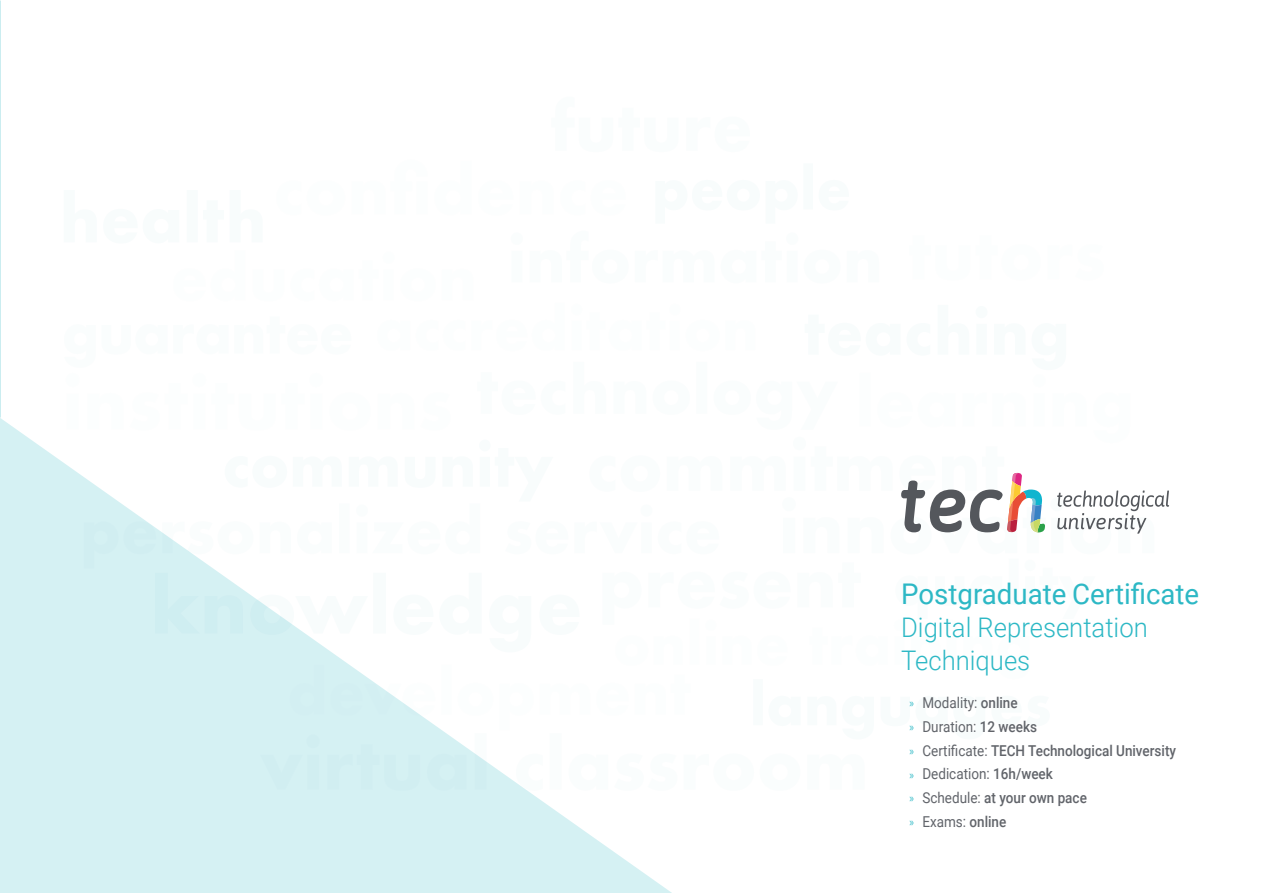
<style>
.page{position:relative;width:1263px;height:893px;background:#fff}
.page>*{position:absolute;margin:0;border:0;box-sizing:border-box;transform-origin:0 0}
.t1{font:28.5px "Roboto";color:#2db8c5}
.t2{font:300 27px/33px "Roboto";color:#2db8c5;scale:.95 1}
.t3{font:500 15px/23.7px "Roboto";color:#61646a;scale:.9 1}
.s1{font-family:"Myriad Pro";font-weight:400;font-size:12px;color:#2db8c5}
.s2{font-weight:400}
</style>
<div class="page">
<svg style="left:0;top:418px;width:672px;height:475px;background:#d8f2f4"></svg>
<svg style="left:64px;top:418px;width:1105px;height:373px"></svg>
<h1 class="t1" style="left:901px;top:574px;width:300px">Postgraduate Certificate</h1>
<h2 class="t2" style="left:901px;top:610px;width:261px">Digital Representation<br>Techniques</h2>
<p class="t3" style="left:910px;top:690px;width:297px"><span class="s1">»</span> <span class="s2">Modality:</span> online<br><span class="s1">»</span> <span class="s2">Duration:</span> 12 weeks<br><span class="s1">»</span> <span class="s2">Certificate:</span> TECH Technological University <span class="s1">»</span> <span class="s2">Dedication:</span> 16h/week<br><span class="s1">»</span> <span class="s2">Schedule:</span> at your own pace<br><span class="s1">»</span> <span class="s2">Exams:</span> online</p>
</div>
